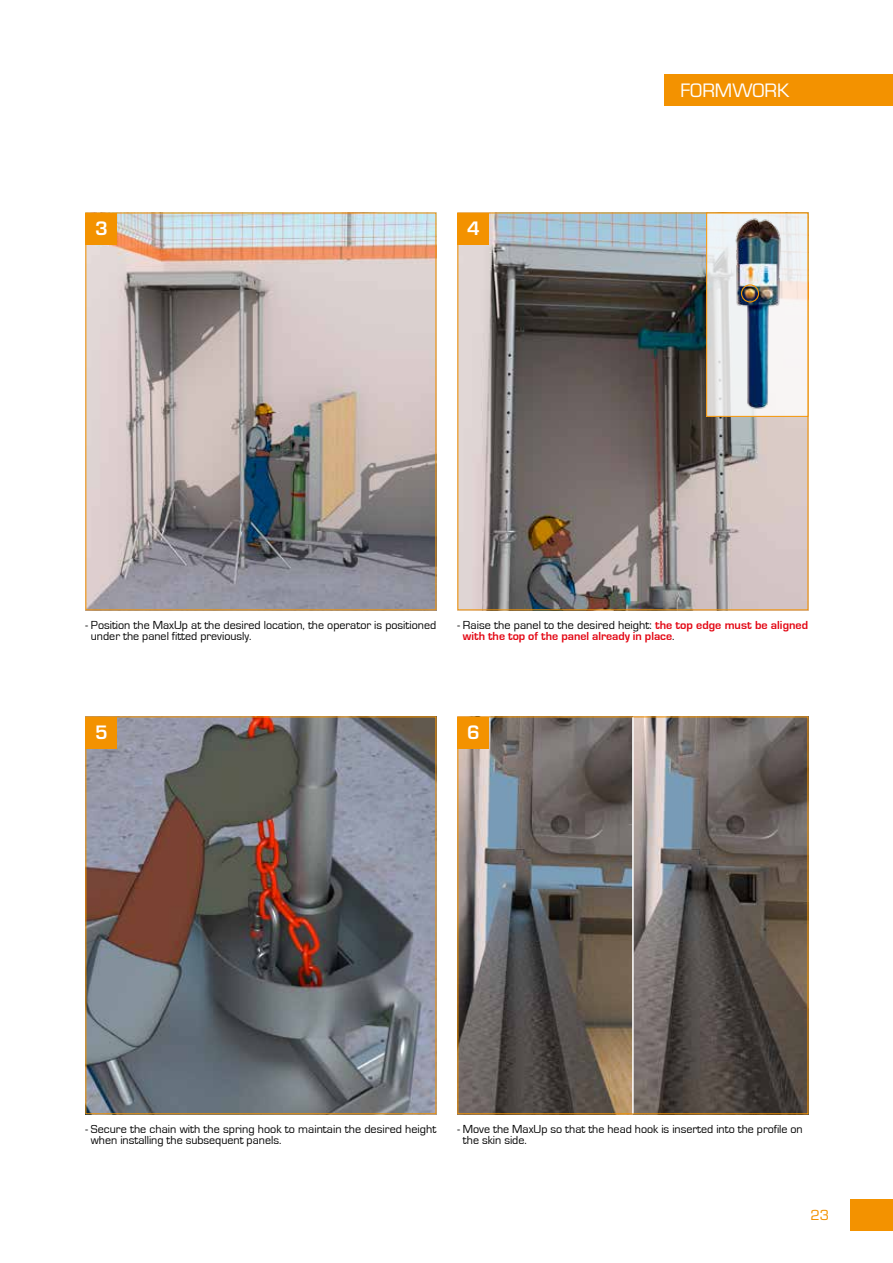
<style>
.page{position:relative;width:893px;height:1263px;background:#fff}
.page>*{position:absolute;margin:0;border:0;box-sizing:border-box;transform-origin:0 0}
.t1{font:18px "Eurostile LT Std";color:#fff}
.t2{font:600 18px "Eurostile LT Std";color:#fff}
.t3{font:13.5px "Eurostile LT Std";color:#f39200}
.t4{font:12px/11.2px "Eurostile";color:#000}
.t5{font:700 12px/11.2px "Eurostile";color:#e30613}
.s1{font-weight:400;color:#000}
</style>
<div class="page">
<div style="left:850px;top:1199px;width:43px;height:32px;background:#f39200"></div>
<div style="left:664px;top:74px;width:229px;height:32px;background:#f39200"></div>
<img style="left:87px;top:718px;width:347px;height:394px">
<div style="left:85px;top:716px;width:351px;height:398px;border:1px solid #f39200"></div>
<img style="left:459px;top:215px;width:347px;height:393px">
<svg style="left:708px;top:215px;width:98px;height:200px"></svg>
<img style="left:717px;top:215px;width:80px;height:200px">
<div style="left:706px;top:213px;width:102px;height:204px;border:1px solid #f39200"></div>
<div style="left:741px;top:284px;width:18px;height:18px;border:1px solid #f39200;border-radius:50%"></div>
<img style="left:87px;top:215px;width:347px;height:393px">
<img style="left:459px;top:718px;width:347px;height:394px">
<div style="left:457px;top:716px;width:351px;height:398px;border:1px solid #f39200"></div>
<div style="left:457px;top:213px;width:32px;height:31px;background:#f39200"></div>
<div style="left:457px;top:716px;width:32px;height:32px;background:#f39200"></div>
<div style="left:85px;top:213px;width:32px;height:31px;background:#f39200"></div>
<div style="left:85px;top:716px;width:32px;height:32px;background:#f39200"></div>
<hr style="left:632px;top:717px;width:2px;height:396px;background:#fff">
<h1 class="t2" style="left:95px;top:217px;width:14px">3</h1>
<h1 class="t2" style="left:467px;top:217px;width:14px">4</h1>
<h1 class="t1" style="left:680px;top:80px;width:111px">FORMWORK</h1>
<p class="t4" style="left:91px;top:619px;width:347px;text-indent:-5px">- Position the MaxUp at the desired location, the operator is positioned under the panel fitted previously.</p>
<p class="t5" style="left:463px;top:619px;width:347px;text-indent:-5px"><span class="s1">- Raise the panel to the desired height:</span> the top edge must be aligned with the top of the panel already in place<span class="s1">.</span></p>
<h1 class="t2" style="left:95px;top:721px;width:14px">5</h1>
<h1 class="t2" style="left:467px;top:721px;width:14px">6</h1>
<p class="t4" style="left:91px;top:1123px;width:347px;text-indent:-5px">- Secure the chain with the spring hook to maintain the desired height when installing the subsequent panels.</p>
<p class="t4" style="left:463px;top:1123px;width:341px;text-indent:-5px">- Move the MaxUp so that the head hook is inserted into the profile on the skin side.</p>
<p class="t3" style="left:811px;top:1207px;width:20px">23</p>
</div>
